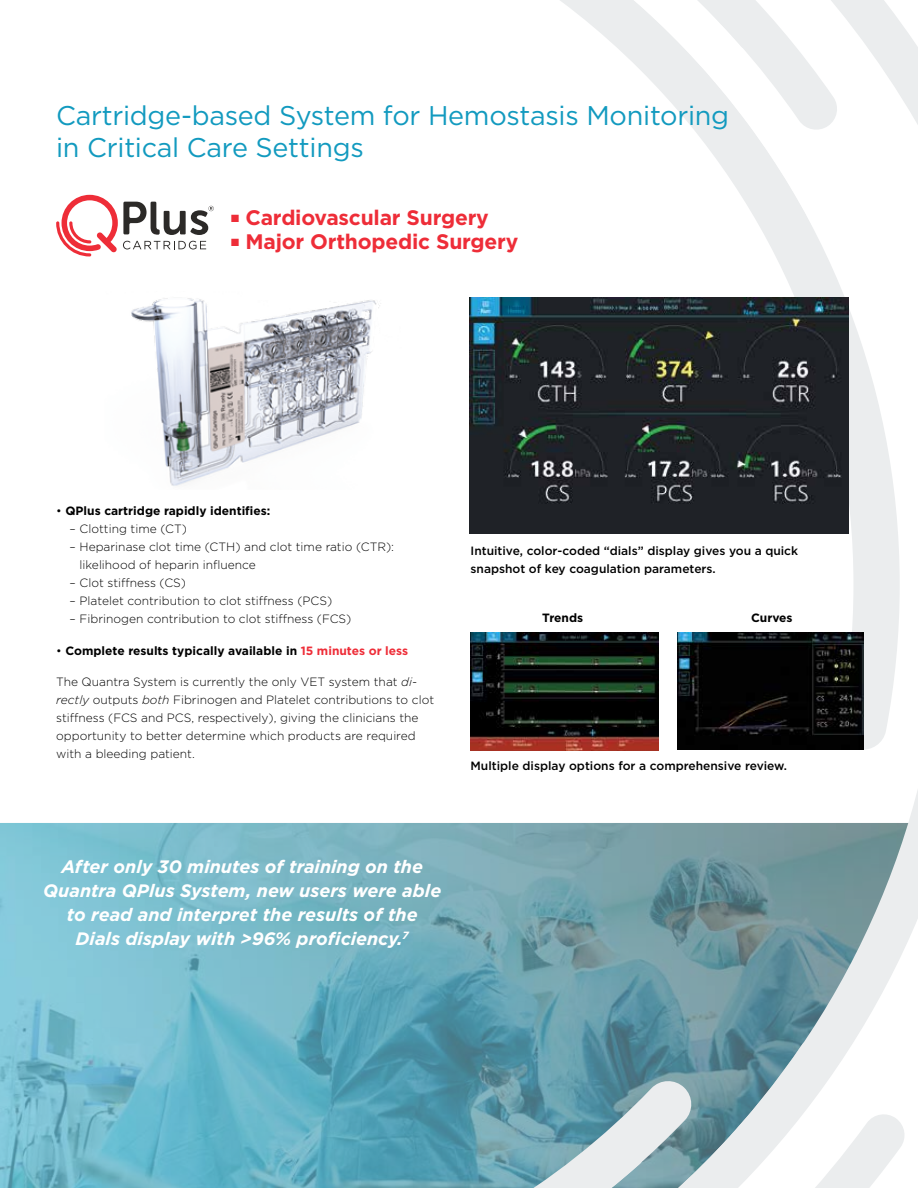
<style>
.page{position:relative;width:918px;height:1188px;background:#fff}
.page>*{position:absolute;margin:0;border:0;box-sizing:border-box;transform-origin:0 0}
.t1{font:27px/31.5px "Gotham";letter-spacing:-.01em;color:#129abf}
.t2{font:700 21px "Gotham";letter-spacing:-.01em;color:#ee2d38}
.t3{font:italic 700 18px/24px "Gotham";color:#fff;text-align:center}
.t4{font:300 12px/18px "Gotham";color:#000}
.t5{font:500 12px/18px "Gotham";color:#000}
.t6{font:700 12px "Gotham";color:#000}
.s1{font-weight:300}
.s2{color:#ee2d38}
.s3{font-style:italic}
</style>
<div class="page">
<img style="left:0;top:823px;width:649px;height:365px">
<svg style="left:508px;top:229px;width:392px;height:522px"></svg>
<svg style="left:649px;top:649px;width:269px;height:392px"></svg>
<svg style="left:557px;top:0;width:256px;height:241px"></svg>
<svg style="left:659px;top:0;width:259px;height:162px"></svg>
<svg style="left:493px;top:1041px;width:411px;height:147px"></svg>
<svg style="left:56px;top:195px;width:158px;height:62px"></svg>
<img style="left:131px;top:298px;width:249px;height:188px">
<img style="left:470px;top:297px;width:379px;height:237px">
<img style="left:471px;top:633px;width:188px;height:117px">
<img style="left:677px;top:633px;width:187px;height:116px">
<h1 class="t1" style="left:56px;top:99px;width:675px">Cartridge-based System for Hemostasis Monitoring in Critical Care Settings</h1>
<h2 class="t2" style="left:231px;top:204px;width:259px">■ Cardiovascular Surgery</h2>
<h2 class="t2" style="left:231px;top:228px;width:289px">■ Major Orthopedic Surgery</h2>
<p class="t6" style="left:56px;top:503px;width:216px"><span class="s1">•</span> QPlus cartridge rapidly identifies:</p>
<p class="t4" style="left:70px;top:520px;width:119px">– Clotting time (CT)</p>
<p class="t4" style="left:80px;top:538px;width:316px;text-indent:-10px">– Heparinase clot time (CTH) and clot time ratio (CTR): likelihood of heparin influence</p>
<p class="t4" style="left:70px;top:574px;width:118px">– Clot stiffness (CS)</p>
<p class="t4" style="left:70px;top:592px;width:264px">– Platelet contribution to clot stiffness (PCS)</p>
<p class="t4" style="left:70px;top:610px;width:283px">– Fibrinogen contribution to clot stiffness (FCS)</p>
<p class="t6" style="left:56px;top:642px;width:354px"><span class="s1">•</span> Complete results typically available in <span class="s2">15 minutes or less</span></p>
<p class="t4" style="left:56px;top:673px;width:379px">The Quantra System is currently the only VET system that <span class="s3">di&shy;rectly</span> outputs <span class="s3">both</span> Fibrinogen and Platelet contributions to clot stiffness (FCS and PCS, respectively), giving the clinicians the opportunity to better determine which products are required with a bleeding patient.</p>
<p class="t5" style="left:471px;top:541px;width:329px">Intuitive, color-coded “dials” display gives you a quick snapshot of key coagulation parameters.</p>
<p class="t6" style="left:542px;top:610px;width:42px">Trends</p>
<p class="t6" style="left:751px;top:610px;width:43px">Curves</p>
<p class="t5" style="left:471px;top:757px;width:318px">Multiple display options for a comprehensive review.</p>
<h3 class="t3" style="left:43px;top:854px;width:400px">After only 30 minutes of training on the Quantra QPlus System, new users were able to read and interpret the results of the Dials display with &gt;96% proficiency.<sup>7</sup></h3>
</div>
